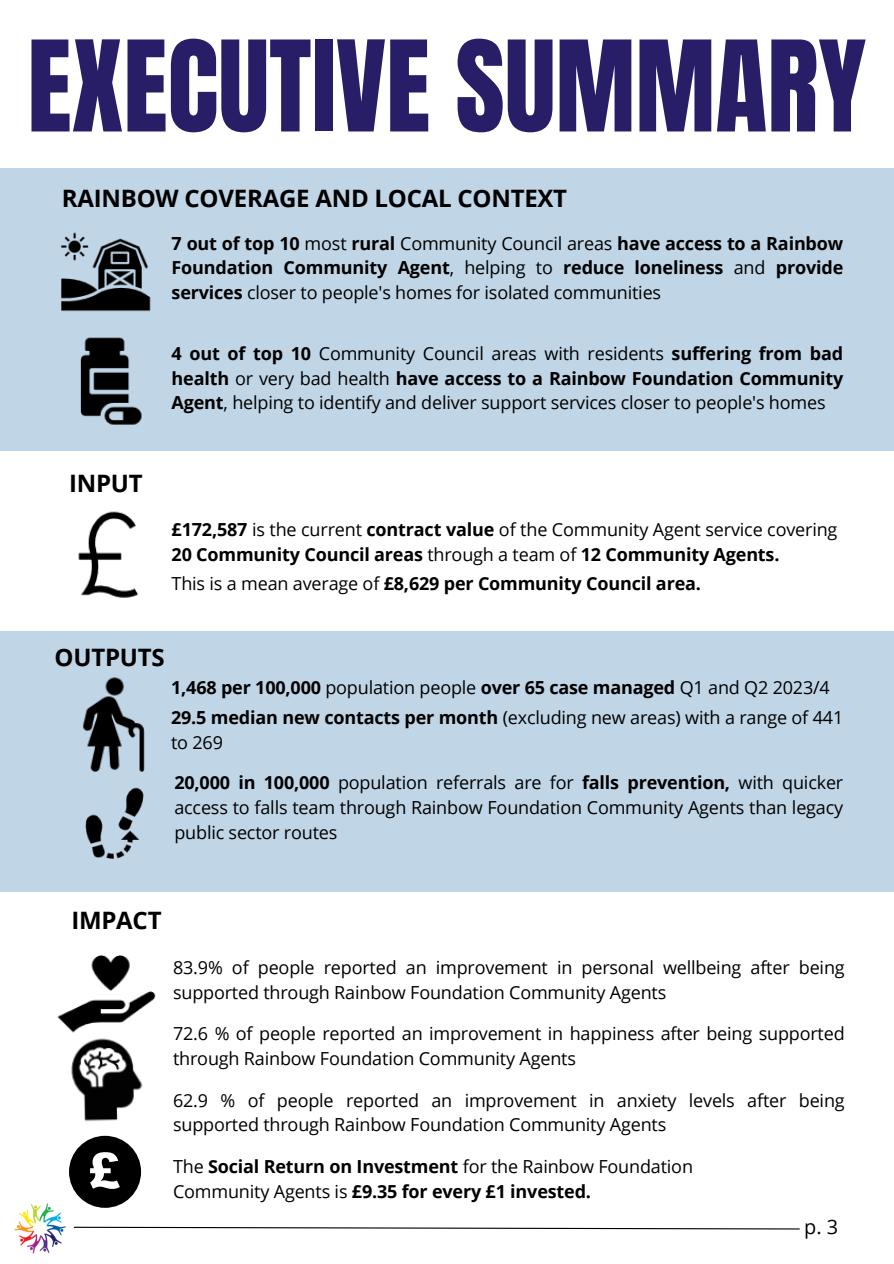
<style>
.page{position:relative;width:894px;height:1264px;background:#fff}
.page>*{position:absolute;margin:0;border:0;box-sizing:border-box;transform-origin:0 0}
.t1{font:107.1px "Anton";color:#281d67}
.t2{font:700 24px "Open Sans";letter-spacing:-.01em;color:#000}
.t3{font:19.95px "Open Sans";color:#000}
.t4{font:18px/24.8px "Open Sans";letter-spacing:-.01em;color:#000}
.t5{font:700 18px/24.8px "Open Sans";letter-spacing:-.01em;color:#000}
.s1{font-weight:400}
.s2{font-weight:700}
</style>
<div class="page">
<div style="left:0;top:168px;width:893px;height:283px;background:#c0d5e6"></div>
<img style="left:80px;top:337px;width:62px;height:88px">
<img style="left:62px;top:232px;width:89px;height:80px">
<img style="left:78px;top:511px;width:60px;height:87px">
<div style="left:0;top:631px;width:893px;height:261px;background:#c0d5e6"></div>
<img style="left:83px;top:677px;width:62px;height:95px">
<img style="left:85px;top:787px;width:59px;height:72px">
<img style="left:57px;top:954px;width:99px;height:71px">
<img style="left:65px;top:1022px;width:91px;height:100px">
<svg style="left:69px;top:1135px;width:72px;height:72px"></svg>
<svg style="left:74px;top:1226px;width:726px;height:3px"></svg>
<img style="left:14px;top:1196px;width:60px;height:58px">
<p class="t1" style="left:27px;top:10px;width:840px">EXECUTIVE SUMMARY</p>
<p class="t2" style="left:62px;top:181px;width:506px">RAINBOW COVERAGE AND LOCAL CONTEXT</p>
<h2 class="t5" style="left:171px;top:230px;width:673px;text-align:justify">7 out of top 10 <span class="s1">most</span> rural <span class="s1">Community Council areas</span> have access to a Rainbow Foundation Community Agent<span class="s1">, helping to</span> reduce loneliness <span class="s1">and</span> provide services <span class="s1">closer to people's homes for isolated communities</span></h2>
<p class="t2" style="left:69px;top:466px;width:75px">INPUT</p>
<p class="t4" style="left:171px;top:340px;width:673px;text-align:justify"><span class="s2">4 out of top 10</span> Community Council areas with residents <span class="s2">suffering from bad health</span> or very bad health <span class="s2">have access to a Rainbow Foundation Community Agent</span>, helping to identify and deliver support services closer to people's homes</p>
<p class="t5" style="left:171px;top:517px;width:667px">£172,587 <span class="s1">is the current</span> contract value <span class="s1">of the Community Agent service covering<br></span>20 Community Council areas <span class="s1">through a team of</span> 12 Community Agents.</p>
<p class="t5" style="left:171px;top:570px;width:530px"><span class="s1">This is a mean average of</span> £8,629 per Community Council area.</p>
<h2 class="t2" style="left:55px;top:640px;width:111px">OUTPUTS</h2>
<p class="t5" style="left:171px;top:675px;width:660px">1,468 per 100,000 <span class="s1">population people</span> over 65 case managed <span class="s1">Q1 and Q2 2023/4</span></p>
<p class="t4" style="left:171px;top:705px;width:673px"><span class="s2">29.5 median new contacts per month</span> (excluding new areas) with a range of 441 to 269</p>
<p class="t4" style="left:174px;top:770px;width:670px;text-align:justify"><span class="s2">20,000 in 100,000</span> population referrals are for <span class="s2">falls prevention,</span> with quicker access to falls team through Rainbow Foundation Community Agents than legacy public sector routes</p>
<p class="t2" style="left:71px;top:903px;width:92px">IMPACT</p>
<h2 class="t4" style="left:173px;top:954px;width:673px">83.9% of people reported an improvement in personal wellbeing after being supported through Rainbow Foundation Community Agents</h2>
<p class="t4" style="left:173px;top:1020px;width:673px">72.6 % of people reported an improvement in happiness after being supported through Rainbow Foundation Community Agents</p>
<p class="t4" style="left:173px;top:1087px;width:673px">62.9 % of people reported an improvement in anxiety levels after being supported through Rainbow Foundation Community Agents</p>
<p class="t5" style="left:173px;top:1153px;width:521px"><span class="s1">The</span> Social Return on Investment <span class="s1">for the Rainbow Foundation<br>Community Agents is</span> £9.35 for every £1 invested.</p>
<p class="t3" style="left:804px;top:1212px;width:36px">p. 3</p>
</div>
